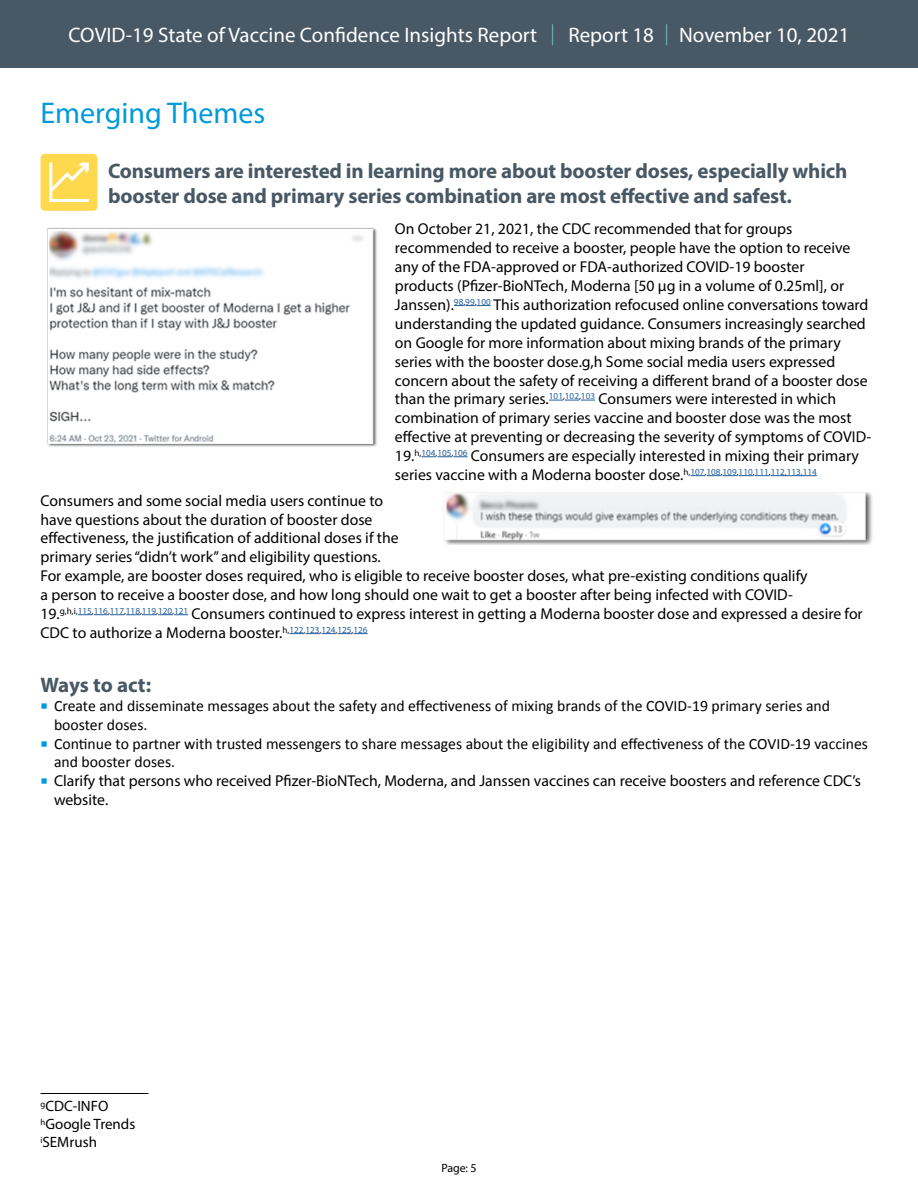
<style>
.page{position:relative;width:918px;height:1188px;background:#fff}
.page>*{position:absolute;margin:0;border:0;box-sizing:border-box;transform-origin:0 0}
.t1{font:30px "Myriad Pro";color:#009ada}
.t2{font:700 21px/25.2px "Myriad Pro";letter-spacing:-.01em;color:#485865}
.t3{font:21px "Myriad Pro";color:#fff}
.L{font:15.75px/18.9px "Myriad Pro";color:#000}
.L-2{font:15.75px/18.9px "Calibri";color:#000}
.Annotation_text{font:15px "Myriad Pro";color:#000}
.t4{font:12px "Myriad Pro";color:#000}
.s1{font-weight:300;color:#70cacb}
</style>
<div class="page">
<div style="left:0;top:0;width:918px;height:68px;background:#485865"></div>
<svg style="left:454px;top:305px;width:37px;height:1px"></svg>
<svg style="left:549px;top:400px;width:46px;height:1px"></svg>
<svg style="left:421px;top:457px;width:47px;height:1px"></svg>
<svg style="left:691px;top:475px;width:78px;height:1px"></svg>
<hr style="left:771px;top:475px;width:46px;height:1px;background:#215e9e">
<svg style="left:78px;top:614px;width:110px;height:1px"></svg>
<svg style="left:289px;top:633px;width:79px;height:1px"></svg>
<div style="left:40px;top:154px;width:57px;height:57px;background:#fed84d;border-radius:4px"></div>
<svg style="left:49px;top:163px;width:40px;height:39px"></svg>
<hr style="left:40px;top:1093px;width:108px;height:1px;background:#000">
<img style="left:47px;top:228px;width:330px;height:219px">
<img style="left:444px;top:493px;width:429px;height:52px">
<h2 class="t3" style="left:69px;top:22px;width:782px">COVID-19 State of Vaccine Confidence Insights Report <span class="s1">|</span> Report 18 <span class="s1">|</span> November 10, 2021</h2>
<h3 class="t1" style="left:40px;top:94px;width:226px">Emerging Themes</h3>
<h4 class="t2" style="left:108px;top:157px;width:741px">Consumers are interested in learning more about booster doses, especially which booster dose and primary series combination are most effective and safest.</h4>
<h4 class="L" style="left:395px;top:219px;width:478px">On October 21, 2021, the CDC recommended that for groups recommended to receive a booster, people have the option to receive any of the FDA-approved or FDA-authorized COVID-19 booster<br>products (Pfizer-BioNTech, Moderna [50 µg in a volume of 0.25ml], or Janssen).<sup>98</sup><sup>,</sup><sup>99</sup><sup>,</sup><sup>100</sup> This authorization refocused online conversations toward understanding the updated guidance. Consumers increasingly searched on Google for more information about mixing brands of the primary series with the booster dose.g,h Some social media users expressed concern about the safety of receiving a different brand of a booster dose than the primary series.<sup>101</sup><sup>,</sup><sup>102</sup><sup>,</sup><sup>103</sup> Consumers were interested in which combination of primary series vaccine and booster dose was the most effective at preventing or decreasing the severity of symptoms of COVID-19.<sup>h,</sup><sup>104</sup><sup>,</sup><sup>105</sup><sup>,</sup><sup>106</sup> Consumers are especially interested in mixing their primary series vaccine with a Moderna booster dose.<sup>h,</sup><sup>107</sup><sup>,</sup><sup>108</sup><sup>,</sup><sup>109</sup><sup>,</sup><sup>110</sup><sup>,</sup><sup>111</sup><sup>,</sup><sup>112,113,114</sup></h4>
<p class="L" style="left:40px;top:491px;width:824px">Consumers and some social media users continue to<br>have questions about the duration of booster dose<br>effectiveness, the justification of additional doses if the<br>primary series “didn’t work” and eligibility questions.<br>For example, are booster doses required, who is eligible to receive booster doses, what pre-existing conditions qualify<br>a person to receive a booster dose, and how long should one wait to get a booster after being infected with COVID-19.<sup>g,h,i,</sup><sup>115</sup><sup>,</sup><sup>116</sup><sup>,</sup><sup>117</sup><sup>,</sup><sup>118</sup><sup>,</sup><sup>119</sup><sup>,</sup><sup>120</sup><sup>,</sup><sup>121</sup> Consumers continued to express interest in getting a Moderna booster dose and expressed a desire for CDC to authorize a Moderna booster.<sup>h,</sup><sup>122</sup><sup>,</sup><sup>123</sup><sup>,</sup><sup>124</sup><sup>,</sup><sup>125</sup><sup>,</sup><sup>126</sup></p>
<p class="t2" style="left:40px;top:671px;width:112px">Ways to act:</p>
<p class="L-2" style="left:54px;top:696px;width:778px">Create and disseminate messages about the safety and effectiveness of mixing brands of the COVID-19 primary series and booster doses.</p>
<p class="L-2" style="left:54px;top:733px;width:816px">Continue to partner with trusted messengers to share messages about the eligibility and effectiveness of the COVID-19 vaccines and booster doses.</p>
<p class="L" style="left:54px;top:771px;width:808px">Clarify that persons who received Pfizer-BioNTech, Moderna, and Janssen vaccines can receive boosters and reference CDC’s website.</p>
<p class="Annotation_text" style="left:40px;top:1097px;width:69px"><sup>g</sup>CDC-INFO</p>
<p class="Annotation_text" style="left:40px;top:1115px;width:96px"><sup>h</sup>Google Trends</p>
<p class="Annotation_text" style="left:40px;top:1133px;width:58px"><sup>i</sup>SEMrush</p>
<p class="t4" style="left:441px;top:1161px;width:37px">Page: 5</p>
</div>
